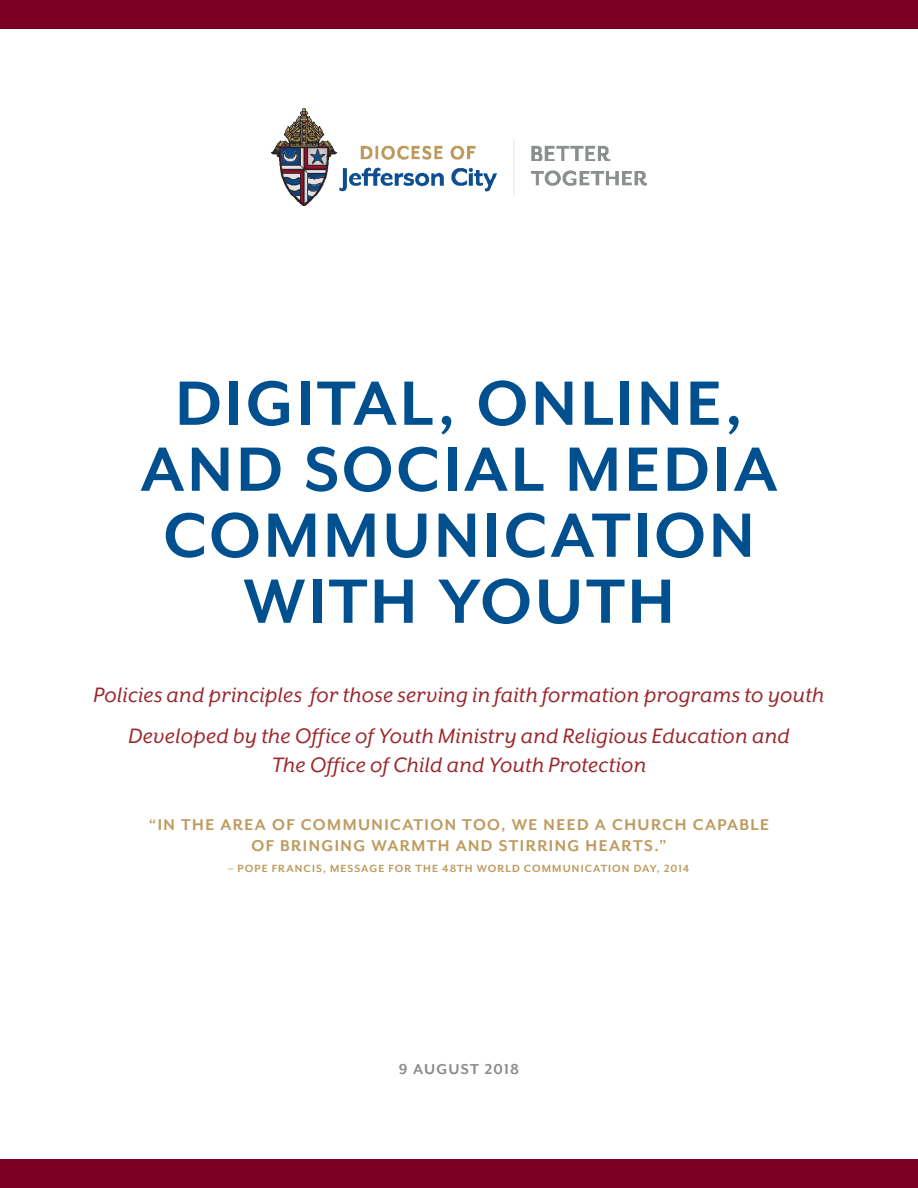
<style>
.page{position:relative;width:918px;height:1188px;background:#fff}
.page>*{position:absolute;margin:0;border:0;box-sizing:border-box;transform-origin:0 0}
.t1{font:700 72px/66px "Mr Eaves XL San OT";letter-spacing:.045em;color:#005090;text-align:center}
.t2{font:italic 24px "Mr Eaves XL San OT";letter-spacing:.01em;color:#9a262b}
.Subtitle_Sections_2{font:700 18px "Mr Eaves XL San OT";letter-spacing:.08em;color:#be9b5f}
.t3{font:700 16.5px "Mr Eaves XL San OT";letter-spacing:.07em;color:#898b8c}
.Subtitle_Sections_2-2{font:700 12px "Mr Eaves XL San OT";letter-spacing:.09em;color:#be9b5f}
</style>
<div class="page">
<div style="left:0;top:0;width:918px;height:28px;background:#790024"></div>
<div style="left:0;top:1160px;width:918px;height:28px;background:#790024"></div>
<img style="left:272px;top:108px;width:374px;height:98px">
<p class="t1" style="left:175px;top:370px;width:569px">DIGITAL, ONLINE,</p>
<p class="t1" style="left:140px;top:436px;width:639px">AND SOCIAL MEDIA<br>COMMUNICATION<br>WITH YOUTH</p>
<p class="t2" style="left:94px;top:682px;width:732px">Policies and principles for those serving in faith formation programs to youth</p>
<p class="t2" style="left:128px;top:723px;width:663px">Developed by the Office of Youth Ministry and Religious Education and</p>
<p class="t2" style="left:272px;top:752px;width:376px">The Office of Child and Youth Protection</p>
<p class="Subtitle_Sections_2" style="left:149px;top:815px;width:622px">“IN THE AREA OF COMMUNICATION TOO, WE NEED A CHURCH CAPABLE</p>
<p class="Subtitle_Sections_2" style="left:252px;top:836px;width:416px">OF BRINGING WARMTH AND STIRRING HEARTS.”</p>
<p class="Subtitle_Sections_2-2" style="left:229px;top:862px;width:462px">– POPE FRANCIS, MESSAGE FOR THE 48TH WORLD COMMUNICATION DAY, 2014</p>
<p class="t3" style="left:399px;top:1060px;width:122px">9 AUGUST 2018</p>
</div>
